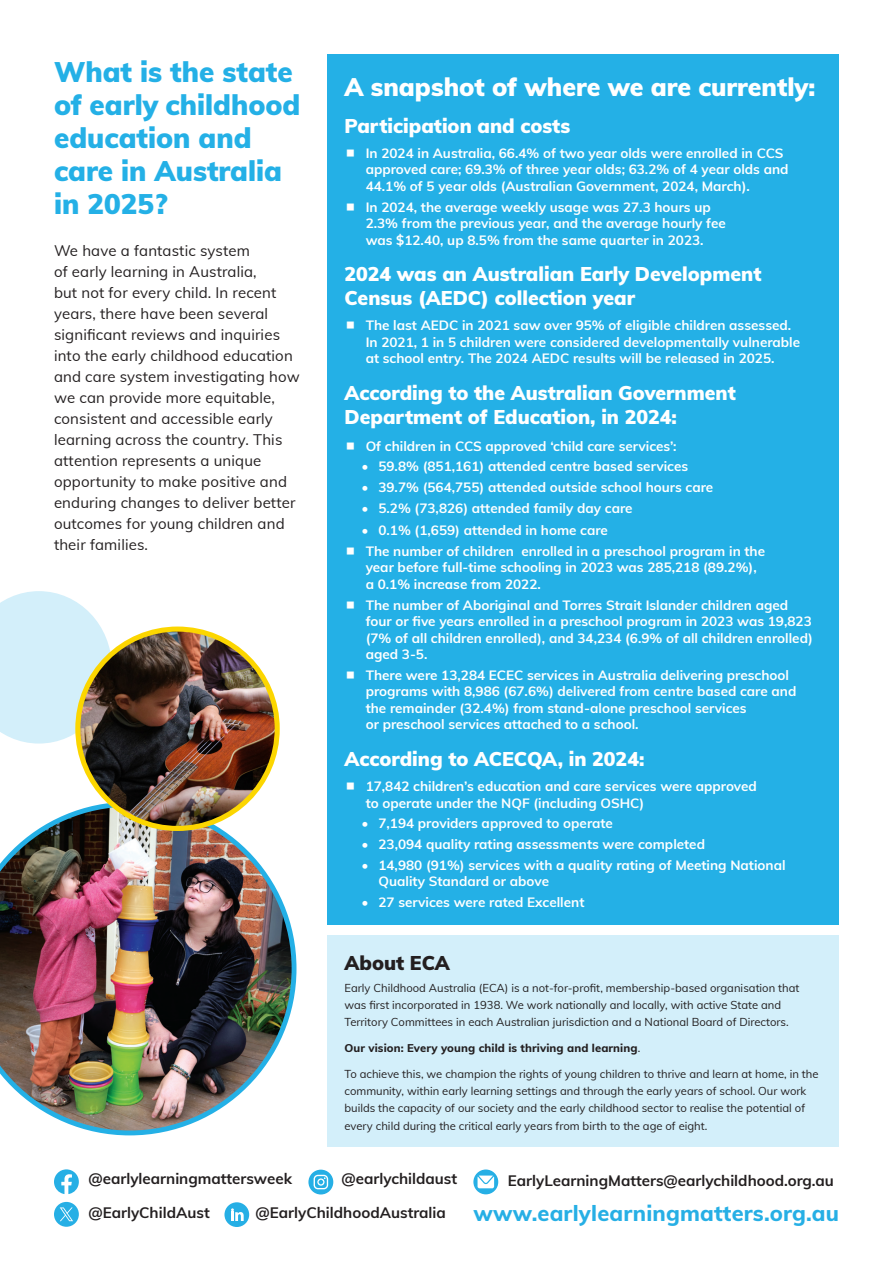
<style>
.page{position:relative;width:893px;height:1263px;background:#fff}
.page>*{position:absolute;margin:0;border:0;box-sizing:border-box;transform-origin:0 0}
.t1{font:900 27.75px/33px "Muli";color:#24b0e6}
.t2{font:900 24.9px "Muli";color:#fff}
.t3{font:800 21.75px "Muli";letter-spacing:.01em;color:#26afe5}
.t4{font:900 19.5px/24px "Muli";color:#fff}
.t5{font:900 19.5px "Muli";color:#231f20}
.t6{font:700 15.15px "Muli";color:#231f20}
.Body_Text{font:15px/21px "Muli";letter-spacing:.01em;color:#231f20}
.t7{font:700 13.5px/16.5px "Muli";color:#fff}
.t8{font:11.25px/17.2px "Muli";color:#231f20}
.t9{font:800 11.25px "Muli";letter-spacing:.01em;color:#231f20}
.s1{font-weight:400}
</style>
<div class="page">
<svg style="left:0;top:591px;width:112px;height:152px;background:#d8f0f8"></svg>
<img style="left:0;top:802px;width:296px;height:333px">
<img style="left:78px;top:629px;width:199px;height:199px;border-radius:100px">
<div style="left:75px;top:626px;width:205px;height:205px;border:5px solid #fcd600;border-radius:50%"></div>
<div style="left:327px;top:936px;width:512px;height:211px;background:#d3effa"></div>
<div style="left:327px;top:54px;width:512px;height:870px;background:#24b0e6"></div>
<div style="left:54px;top:1202px;width:25px;height:25px;background:#26afe5;border-radius:50%"></div>
<svg style="left:60px;top:1207px;width:13px;height:14px"></svg>
<div style="left:224px;top:1202px;width:25px;height:25px;background:#26afe5;border-radius:50%"></div>
<svg style="left:231px;top:1208px;width:13px;height:13px"></svg>
<svg style="left:54px;top:1169px;width:25px;height:25px"></svg>
<svg style="left:308px;top:1169px;width:25px;height:25px"></svg>
<svg style="left:314px;top:1175px;width:14px;height:14px"></svg>
<svg style="left:473px;top:1169px;width:25px;height:25px"></svg>
<p class="t1" style="left:54px;top:54px;width:248px">What is the state of early childhood education and care in Australia in 2025?</p>
<p class="Body_Text" style="left:54px;top:240px;width:247px">We have a fantastic system<br>of early learning in Australia,<br>but not for every child. In recent years, there have been several significant reviews and inquiries into the early childhood education and care system investigating how we can provide more equitable, consistent and accessible early learning across the country. This attention represents a unique opportunity to make positive and enduring changes to deliver better outcomes for young children and their families.</p>
<p class="t2" style="left:344px;top:69px;width:472px">A snapshot of where we are currently:</p>
<p class="t4" style="left:344px;top:113px;width:227px">Participation and costs</p>
<p class="t7" style="left:366px;top:144px;width:424px">In 2024 in Australia, 66.4% of two year olds were enrolled in CCS approved care; 69.3% of three year olds; 63.2% of 4 year olds and<br>44.1% of 5 year olds (Australian Government, 2024, March).</p>
<p class="t7" style="left:366px;top:198px;width:362px">In 2024, the average weekly usage was 27.3 hours up<br>2.3% from the previous year, and the average hourly fee was $12.40, up 8.5% from the same quarter in 2023.</p>
<p class="t4" style="left:344px;top:261px;width:419px">2024 was an Australian Early Development<br>Census (AEDC) collection year</p>
<p class="t7" style="left:366px;top:317px;width:436px">The last AEDC in 2021 saw over 95% of eligible children assessed.<br>In 2021, 1 in 5 children were considered developmentally vulnerable at school entry. The 2024 AEDC results will be released in 2025.</p>
<p class="t4" style="left:344px;top:380px;width:393px">According to the Australian Government<br>Department of Education, in 2024:</p>
<p class="t7" style="left:366px;top:437px;width:312px">Of children in CCS approved ‘child care services’:</p>
<p class="t7" style="left:361px;top:458px;width:328px">• 59.8% (851,161) attended centre based services</p>
<p class="t7" style="left:361px;top:478px;width:353px">• 39.7% (564,755) attended outside school hours care</p>
<p class="t7" style="left:361px;top:499px;width:273px">• 5.2% (73,826) attended family day care</p>
<p class="t7" style="left:361px;top:521px;width:248px">• 0.1% (1,659) attended in home care</p>
<p class="t7" style="left:366px;top:542px;width:401px">The number of children enrolled in a preschool program in the year before full-time schooling in 2023 was 285,218 (89.2%), a 0.1% increase from 2022.</p>
<p class="t7" style="left:366px;top:596px;width:449px">The number of Aboriginal and Torres Strait Islander children aged four or five years enrolled in a preschool program in 2023 was 19,823 (7% of all children enrolled), and 34,234 (6.9% of all children enrolled) aged 3-5.</p>
<p class="t7" style="left:366px;top:666px;width:432px">There were 13,284 ECEC services in Australia delivering preschool programs with 8,986 (67.6%) delivered from centre based care and the remainder (32.4%) from stand-alone preschool services<br>or preschool services attached to a school.</p>
<p class="t4" style="left:344px;top:746px;width:301px">According to ACECQA, in 2024:</p>
<p class="t7" style="left:366px;top:777px;width:393px">17,842 children’s education and care services were approved to operate under the NQF (including OSHC)</p>
<p class="t7" style="left:361px;top:815px;width:253px">• 7,194 providers approved to operate</p>
<p class="t7" style="left:361px;top:835px;width:345px">• 23,094 quality rating assessments were completed</p>
<p class="t7" style="left:378px;top:856px;width:409px;text-indent:-17px">• 14,980 (91%) services with a quality rating of Meeting National<br>Quality Standard or above</p>
<p class="t7" style="left:361px;top:893px;width:225px">• 27 services were rated Excellent</p>
<p class="t5" style="left:344px;top:949px;width:107px">About ECA</p>
<p class="t8" style="left:344px;top:979px;width:456px">Early Childhood Australia (ECA) is a not-for-profit, membership-based organisation that was first incorporated in 1938. We work nationally and locally, with active State and<br>Territory Committees in each Australian jurisdiction and a National Board of Directors.</p>
<p class="t9" style="left:344px;top:1040px;width:297px">Our vision: Every young child is thriving and learning<span class="s1">.</span></p>
<p class="t8" style="left:344px;top:1065px;width:476px">To achieve this, we champion the rights of young children to thrive and learn at home, in the community, within early learning settings and through the early years of school. Our work builds the capacity of our society and the early childhood sector to realise the potential of every child during the critical early years from birth to the age of eight.</p>
<p class="t6" style="left:88px;top:1168px;width:205px">@earlylearningmattersweek</p>
<p class="t6" style="left:341px;top:1168px;width:117px">@earlychildaust</p>
<p class="t6" style="left:508px;top:1169px;width:328px">EarlyLearningMatters@earlychildhood.org.au</p>
<p class="t6" style="left:88px;top:1202px;width:123px">@EarlyChildAust</p>
<p class="t6" style="left:256px;top:1201px;width:192px">@EarlyChildhoodAustralia</p>
<p class="t3" style="left:474px;top:1197px;width:367px">www.earlylearningmatters.org.au</p>
</div>
